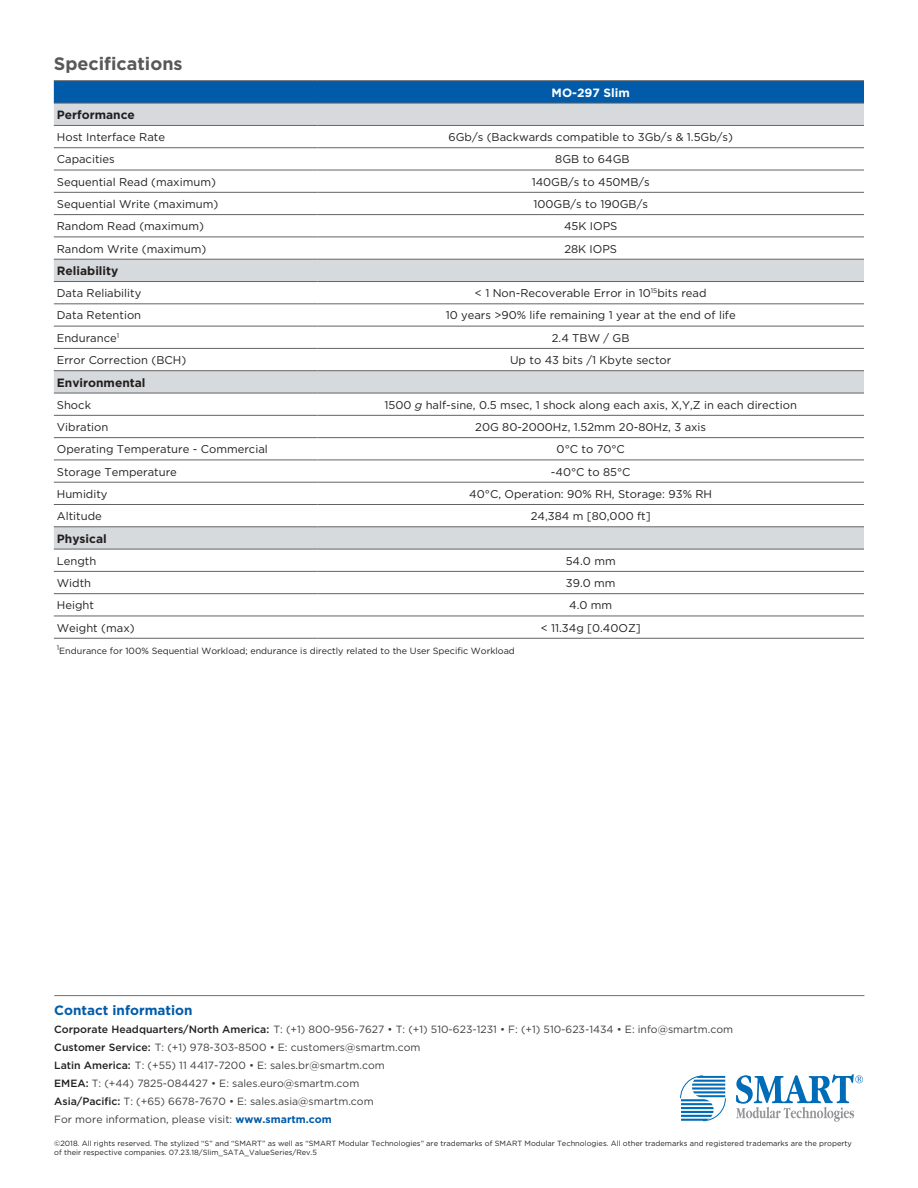
<style>
.page{position:relative;width:918px;height:1188px;background:#fff}
.page>*{position:absolute;margin:0;border:0;box-sizing:border-box;transform-origin:0 0}
.t1{font:700 18px "Gotham";color:#57585a}
.t2{font:700 13.5px "Gotham";color:#015ba9}
.t3{font:700 12px "Gotham";color:#231f20}
.t4{font:700 12px "Gotham";color:#fff}
.t5{font:11.25px "Gotham";color:#231f20}
.t6{font:10.5px/18px "Gotham";color:#3e3e3f}
.t7{font:9px "Gotham";color:#231f20}
.t8{font:7.5px/9px "Gotham";color:#231f20}
.s1{font-style:italic}
.s2{font-weight:500;color:#231f20}
.s3{font-weight:700;color:#015ba9}
</style>
<div class="page">
<svg style="left:680px;top:1076px;width:46px;height:45px"></svg>
<svg style="left:736px;top:1074px;width:127px;height:48px"></svg>
<hr style="left:54px;top:995px;width:810px;height:1px;background:#6c6d70">
<svg style="left:54px;top:81px;width:810px;height:22px;background:#035ba6"></svg>
<div style="left:54px;top:104px;width:810px;height:21px;background:#d6dadd"></div>
<svg style="left:54px;top:148px;width:810px;height:490px"></svg>
<hr style="left:54px;top:147px;width:264px;height:1px;background:#636366">
<hr style="left:318px;top:147px;width:546px;height:1px;background:#636366">
<hr style="left:54px;top:170px;width:264px;height:1px;background:#636366">
<hr style="left:318px;top:170px;width:546px;height:1px;background:#636366">
<hr style="left:54px;top:192px;width:264px;height:1px;background:#636366">
<hr style="left:318px;top:192px;width:546px;height:1px;background:#636366">
<hr style="left:54px;top:214px;width:264px;height:1px;background:#636366">
<hr style="left:318px;top:214px;width:546px;height:1px;background:#636366">
<hr style="left:54px;top:237px;width:264px;height:1px;background:#636366">
<hr style="left:318px;top:237px;width:546px;height:1px;background:#636366">
<hr style="left:54px;top:303px;width:264px;height:1px;background:#636366">
<hr style="left:318px;top:303px;width:546px;height:1px;background:#636366">
<hr style="left:54px;top:326px;width:264px;height:1px;background:#636366">
<hr style="left:318px;top:326px;width:546px;height:1px;background:#636366">
<hr style="left:54px;top:348px;width:264px;height:1px;background:#636366">
<hr style="left:318px;top:348px;width:546px;height:1px;background:#636366">
<hr style="left:54px;top:415px;width:264px;height:1px;background:#636366">
<hr style="left:318px;top:415px;width:546px;height:1px;background:#636366">
<hr style="left:54px;top:437px;width:264px;height:1px;background:#636366">
<hr style="left:318px;top:437px;width:546px;height:1px;background:#636366">
<hr style="left:54px;top:460px;width:264px;height:1px;background:#636366">
<hr style="left:318px;top:460px;width:546px;height:1px;background:#636366">
<hr style="left:54px;top:482px;width:264px;height:1px;background:#636366">
<hr style="left:318px;top:482px;width:546px;height:1px;background:#636366">
<hr style="left:54px;top:504px;width:264px;height:1px;background:#636366">
<hr style="left:318px;top:504px;width:546px;height:1px;background:#636366">
<hr style="left:54px;top:571px;width:264px;height:1px;background:#636366">
<hr style="left:318px;top:571px;width:546px;height:1px;background:#636366">
<hr style="left:54px;top:593px;width:264px;height:1px;background:#636366">
<hr style="left:318px;top:593px;width:546px;height:1px;background:#636366">
<hr style="left:54px;top:616px;width:264px;height:1px;background:#636366">
<hr style="left:318px;top:616px;width:546px;height:1px;background:#636366">
<hr style="left:54px;top:638px;width:264px;height:1px;background:#636366">
<hr style="left:318px;top:638px;width:546px;height:1px;background:#636366">
<hr style="left:54px;top:80px;width:264px;height:1px;background:#636366">
<hr style="left:318px;top:80px;width:546px;height:1px;background:#636366">
<hr style="left:54px;top:103px;width:264px;height:1px;background:#636366">
<hr style="left:318px;top:103px;width:546px;height:1px;background:#636366">
<hr style="left:54px;top:125px;width:264px;height:1px;background:#636366">
<hr style="left:318px;top:125px;width:546px;height:1px;background:#636366">
<hr style="left:54px;top:259px;width:264px;height:1px;background:#636366">
<hr style="left:318px;top:259px;width:546px;height:1px;background:#636366">
<hr style="left:54px;top:281px;width:264px;height:1px;background:#636366">
<hr style="left:318px;top:281px;width:546px;height:1px;background:#636366">
<hr style="left:54px;top:370px;width:264px;height:1px;background:#636366">
<hr style="left:318px;top:370px;width:546px;height:1px;background:#636366">
<hr style="left:54px;top:393px;width:264px;height:1px;background:#636366">
<hr style="left:318px;top:393px;width:546px;height:1px;background:#636366">
<hr style="left:54px;top:526px;width:264px;height:1px;background:#636366">
<hr style="left:318px;top:526px;width:546px;height:1px;background:#636366">
<hr style="left:54px;top:549px;width:264px;height:1px;background:#636366">
<hr style="left:318px;top:549px;width:546px;height:1px;background:#636366">
<h1 class="t1" style="left:54px;top:52px;width:130px">Specifications</h1>
<p class="t4" style="left:552px;top:85px;width:80px">MO-297 Slim</p>
<p class="t3" style="left:57px;top:107px;width:80px">Performance</p>
<p class="t5" style="left:57px;top:130px;width:110px">Host Interface Rate</p>
<p class="t5" style="left:448px;top:130px;width:286px">6Gb/s (Backwards compatible to 3Gb/s &amp; 1.5Gb/s)</p>
<p class="t5" style="left:57px;top:152px;width:59px">Capacities</p>
<p class="t5" style="left:555px;top:152px;width:76px">8GB to 64GB</p>
<p class="t5" style="left:57px;top:174px;width:161px">Sequential Read (maximum)</p>
<p class="t5" style="left:532px;top:174px;width:120px">140GB/s to 450MB/s</p>
<p class="t5" style="left:57px;top:197px;width:163px">Sequential Write (maximum)</p>
<p class="t5" style="left:533px;top:197px;width:116px">100GB/s to 190GB/s</p>
<p class="t5" style="left:57px;top:219px;width:149px">Random Read (maximum)</p>
<p class="t5" style="left:564px;top:219px;width:55px">45K IOPS</p>
<p class="t5" style="left:57px;top:241px;width:151px">Random Write (maximum)</p>
<p class="t5" style="left:564px;top:241px;width:54px">28K IOPS</p>
<p class="t3" style="left:57px;top:263px;width:63px">Reliability</p>
<p class="t5" style="left:57px;top:286px;width:86px">Data Reliability</p>
<p class="t5" style="left:475px;top:286px;width:233px">&lt; 1 Non-Recoverable Error in 10<sup>15</sup>bits read</p>
<p class="t5" style="left:57px;top:308px;width:86px">Data Retention</p>
<p class="t5" style="left:446px;top:308px;width:292px">10 years &gt;90% life remaining 1 year at the end of life</p>
<p class="t5" style="left:57px;top:331px;width:64px">Endurance<sup>1</sup></p>
<p class="t5" style="left:552px;top:331px;width:79px">2.4 TBW / GB</p>
<p class="t5" style="left:57px;top:353px;width:131px">Error Correction (BCH)</p>
<p class="t5" style="left:510px;top:353px;width:163px">Up to 43 bits /1 Kbyte sector</p>
<p class="t3" style="left:57px;top:374px;width:90px">Environmental</p>
<p class="t5" style="left:57px;top:398px;width:36px">Shock</p>
<p class="t5" style="left:385px;top:398px;width:414px">1500 <span class="s1">g</span> half-sine, 0.5 msec, 1 shock along each axis, X,Y,Z in each direction</p>
<p class="t5" style="left:57px;top:420px;width:53px">Vibration</p>
<p class="t5" style="left:475px;top:420px;width:232px">20G 80-2000Hz, 1.52mm 20-80Hz, 3 axis</p>
<p class="t5" style="left:57px;top:442px;width:212px">Operating Temperature - Commercial</p>
<p class="t5" style="left:557px;top:442px;width:70px">0°C to 70°C</p>
<p class="t5" style="left:57px;top:464px;width:122px">Storage Temperature</p>
<p class="t5" style="left:551px;top:464px;width:81px">-40°C to 85°C</p>
<p class="t5" style="left:57px;top:487px;width:52px">Humidity</p>
<p class="t5" style="left:469px;top:487px;width:244px">40°C, Operation: 90% RH, Storage: 93% RH</p>
<p class="t5" style="left:57px;top:509px;width:46px">Altitude</p>
<p class="t5" style="left:531px;top:509px;width:121px">24,384 m [80,000 ft]</p>
<p class="t3" style="left:57px;top:531px;width:51px">Physical</p>
<p class="t5" style="left:57px;top:554px;width:41px">Length</p>
<p class="t5" style="left:566px;top:554px;width:52px">54.0 mm</p>
<p class="t5" style="left:57px;top:576px;width:36px">Width</p>
<p class="t5" style="left:566px;top:576px;width:51px">39.0 mm</p>
<p class="t5" style="left:57px;top:598px;width:39px">Height</p>
<p class="t5" style="left:569px;top:598px;width:45px">4.0 mm</p>
<p class="t5" style="left:57px;top:620px;width:79px">Weight (max)</p>
<p class="t5" style="left:541px;top:620px;width:102px">&lt; 11.34g [0.40OZ]</p>
<p class="t7" style="left:57px;top:645px;width:460px"><sup>1</sup>Endurance for 100% Sequential Workload; endurance is directly related to the User Specific Workload</p>
<p class="t2" style="left:54px;top:1001px;width:140px">Contact information</p>
<p class="t6" style="left:54px;top:1020px;width:680px"><span class="s2">Corporate Headquarters/North America:</span> T: (+1) 800-956-7627 • T: (+1) 510-623-1231 • F: (+1) 510-623-1434 • E: info@smartm.com <span class="s2">Customer Service:</span> T: (+1) 978-303-8500 • E: customers@smartm.com<br><span class="s2">Latin America:</span> T: (+55) 11 4417-7200 • E: sales.br@smartm.com<br><span class="s2">EMEA:</span> T: (+44) 7825-084427 • E: sales.euro@smartm.com<br><span class="s2">Asia/Pacific:</span> T: (+65) 6678-7670 • E: sales.asia@smartm.com<br>For more information, please visit: <span class="s3">www.smartm.com</span></p>
<p class="t8" style="left:54px;top:1139px;width:799px">©2018. All rights reserved. The stylized “S” and “SMART” as well as “SMART Modular Technologies” are trademarks of SMART Modular Technologies. All other trademarks and registered trademarks are the property of their respective companies. 07.23.18/Slim_SATA_ValueSeries/Rev.5</p>
</div>
